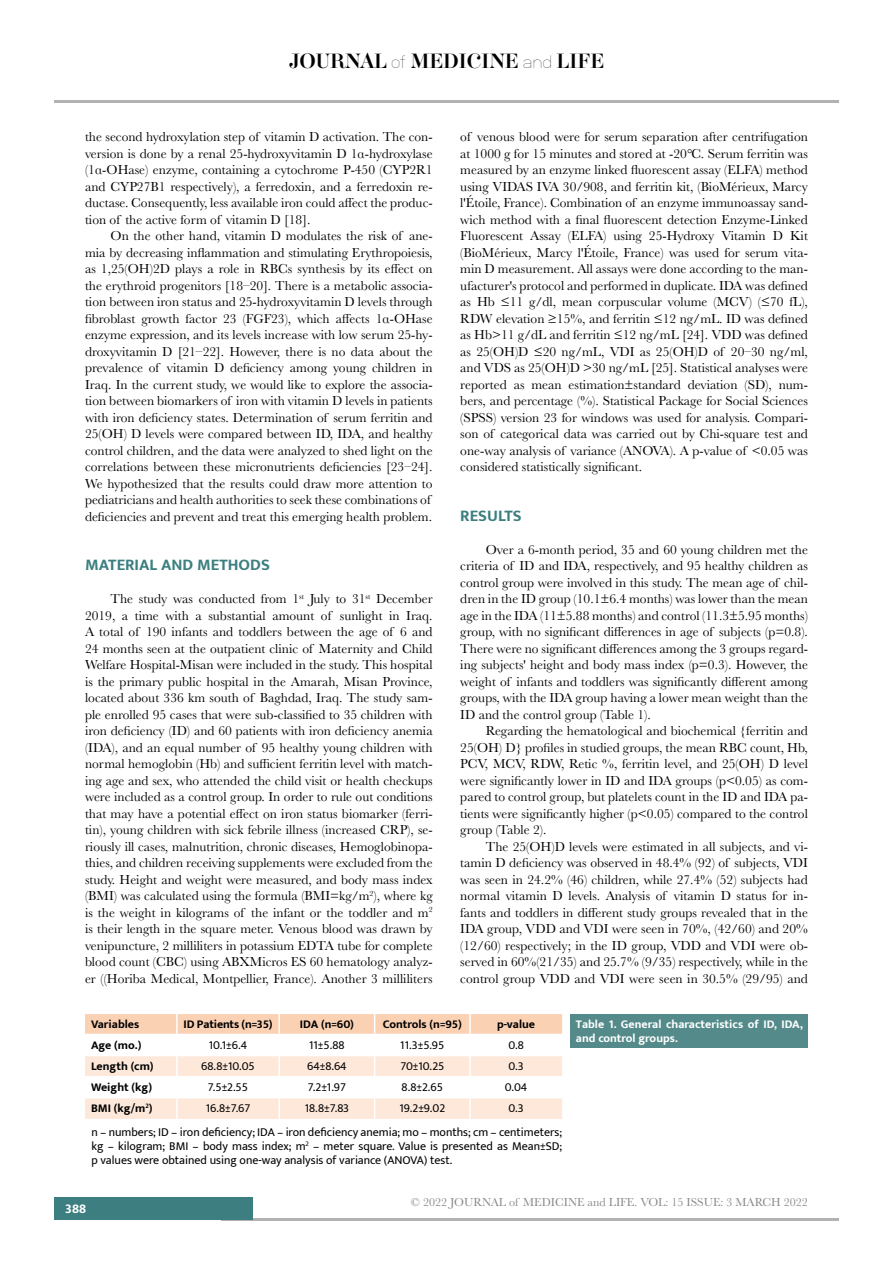
<style>
.page{position:relative;width:893px;height:1263px;background:#fff}
.page>*{position:absolute;margin:0;border:0;box-sizing:border-box;transform-origin:0 0}
.t1{font:18px "Aker Brygge Display";color:#000}
.t2{font:700 16.5px "Mukta";color:#3d7f80}
.t3{font:13.5px/16.5px "Baskerville";color:#000;text-align:justify}
.t4{font:700 13.5px "Mukta";color:#fff}
.t5{font:12px/14.4px "Mukta";color:#000;text-align:justify}
.t6{font:700 12px "Mukta";color:#000}
.t7{font:700 12px/14.4px "Mukta";color:#fff}
.t8{font:12px "Baskerville";color:#878787}
.s1{font-family:"Neubau Grotesk Lei"}
</style>
<div class="page">
<hr style="left:221px;top:1218px;width:618px;height:2px;background:#b3b2b2">
<div style="left:54px;top:1198px;width:198px;height:22px;background:#3d7f80"></div>
<hr style="left:54px;top:100px;width:785px;height:2px;background:#b3b2b2">
<svg style="left:85px;top:1014px;width:477px;height:105px"></svg>
<hr style="left:469px;top:1098px;width:2px;height:21px;background:#fff">
<hr style="left:85px;top:1055px;width:92px;height:1px;background:#fff">
<hr style="left:177px;top:1055px;width:102px;height:1px;background:#fff">
<hr style="left:279px;top:1055px;width:96px;height:1px;background:#fff">
<hr style="left:375px;top:1055px;width:95px;height:1px;background:#fff">
<hr style="left:470px;top:1055px;width:92px;height:1px;background:#fff">
<hr style="left:85px;top:1097px;width:92px;height:1px;background:#fff">
<hr style="left:177px;top:1097px;width:102px;height:1px;background:#fff">
<hr style="left:279px;top:1097px;width:96px;height:1px;background:#fff">
<hr style="left:375px;top:1097px;width:95px;height:1px;background:#fff">
<hr style="left:470px;top:1097px;width:92px;height:1px;background:#fff">
<div style="left:571px;top:1014px;width:237px;height:34px;background:#548a8a"></div>
<h1 class="t1" style="left:289px;top:49px;width:317px">JOURNAL <span class="s1">of</span> MEDICINE <span class="s1">and</span> LIFE</h1>
<p class="t3" style="left:85px;top:129px;width:349px">the second hydroxylation step of vitamin D activation. The con&shy;version is done by a renal 25-hydroxyvitamin D 1α-hydroxylase (1α-OHase) enzyme, containing a cytochrome P-450 (CYP2R1 and CYP27B1 respectively), a ferredoxin, and a ferredoxin re&shy;ductase. Consequently, less available iron could affect the produc&shy;tion of the active form of vitamin D [18].</p>
<p class="t3" style="left:85px;top:228px;width:349px;text-align:left;text-indent:26px">On the other hand, vitamin D modulates the risk of ane&shy;mia by decreasing inflammation and stimulating Erythropoiesis, as 1,25(OH)2D plays a role in RBCs synthesis by its effect on the erythroid progenitors [18–20]. There is a metabolic associa&shy;tion between iron status and 25-hydroxyvitamin D levels through fibroblast growth factor 23 (FGF23), which affects 1α-OHase enzyme expression, and its levels increase with low serum 25-hy&shy;droxyvitamin D [21–22]. However, there is no data about the prevalence of vitamin D deficiency among young children in Iraq. In the current study, we would like to explore the associa&shy;tion between biomarkers of iron with vitamin D levels in patients with iron deficiency states. Determination of serum ferritin and 25(OH) D levels were compared between ID, IDA, and healthy control children, and the data were analyzed to shed light on the correlations between these micronutrients deficiencies [23–24].<br>We hypothesized that the results could draw more attention to pediatricians and health authorities to seek these combinations of deficiencies and prevent and treat this emerging health problem.</p>
<p class="t2" style="left:85px;top:555px;width:186px">MATERIAL AND METHODS</p>
<p class="t3" style="left:85px;top:591px;width:349px;text-indent:26px">The study was conducted from 1<sup>st</sup> July to 31<sup>st</sup> December 2019, a time with a substantial amount of sunlight in Iraq.<br>A total of 190 infants and toddlers between the age of 6 and 24 months seen at the outpatient clinic of Maternity and Child Welfare Hospital-Misan were included in the study. This hospital is the primary public hospital in the Amarah, Misan Province, located about 336 km south of Baghdad, Iraq. The study sam&shy;ple enrolled 95 cases that were sub-classified to 35 children with iron deficiency (ID) and 60 patients with iron deficiency anemia (IDA), and an equal number of 95 healthy young children with normal hemoglobin (Hb) and sufficient ferritin level with match&shy;ing age and sex, who attended the child visit or health checkups were included as a control group. In order to rule out conditions that may have a potential effect on iron status biomarker (ferri&shy;tin), young children with sick febrile illness (increased CRP), se&shy;riously ill cases, malnutrition, chronic diseases, Hemoglobinopa&shy;thies, and children receiving supplements were excluded from the study. Height and weight were measured, and body mass index (BMI) was calculated using the formula (BMI=kg/m<sup>2</sup>), where kg is the weight in kilograms of the infant or the toddler and m<sup>2 </sup>is their length in the square meter. Venous blood was drawn by venipuncture, 2 milliliters in potassium EDTA tube for complete blood count (CBC) using ABXMicros ES 60 hematology analyz&shy;er ((Horiba Medical, Montpellier, France). Another 3 milliliters</p>
<p class="t3" style="left:460px;top:129px;width:349px">of venous blood were for serum separation after centrifugation at 1000 g for 15 minutes and stored at -20℃. Serum ferritin was measured by an enzyme linked fluorescent assay (ELFA) method using VIDAS IVA 30/908, and ferritin kit, (BioMérieux, Marcy l'Étoile, France). Combination of an enzyme immunoassay sand&shy;wich method with a final fluorescent detection Enzyme-Linked Fluorescent Assay (ELFA) using 25-Hydroxy Vitamin D Kit (BioMérieux, Marcy l'Étoile, France) was used for serum vita&shy;min D measurement. All assays were done according to the man&shy;ufacturer's protocol and performed in duplicate. IDA was defined as Hb ≤11 g/dl, mean corpuscular volume (MCV) (≤70 fL), RDW elevation ≥15%, and ferritin ≤12 ng/mL. ID was defined as Hb&gt;11 g/dL and ferritin ≤12 ng/mL [24]. VDD was defined as 25(OH)D ≤20 ng/mL, VDI as 25(OH)D of 20–30 ng/ml, and VDS as 25(OH)D &gt;30 ng/mL [25]. Statistical analyses were reported as mean estimation±standard deviation (SD), num&shy;bers, and percentage (%). Statistical Package for Social Sciences (SPSS) version 23 for windows was used for analysis. Compari&shy;son of categorical data was carried out by Chi-square test and one-way analysis of variance (ANOVA). A p-value of &lt;0.05 was considered statistically significant.</p>
<p class="t2" style="left:460px;top:505px;width:63px">RESULTS</p>
<p class="t3" style="left:460px;top:541px;width:349px;text-indent:26px">Over a 6-month period, 35 and 60 young children met the criteria of ID and IDA, respectively, and 95 healthy children as control group were involved in this study. The mean age of chil&shy;dren in the ID group (10.1±6.4 months) was lower than the mean age in the IDA (11±5.88 months) and control (11.3±5.95 months) group, with no significant differences in age of subjects (p=0.8).<br>There were no significant differences among the 3 groups regard&shy;ing subjects' height and body mass index (p=0.3). However, the weight of infants and toddlers was significantly different among groups, with the IDA group having a lower mean weight than the ID and the control group (Table 1).</p>
<p class="t3" style="left:460px;top:723px;width:349px;text-indent:26px">Regarding the hematological and biochemical {ferritin and 25(OH) D} profiles in studied groups, the mean RBC count, Hb, PCV, MCV, RDW, Retic %, ferritin level, and 25(OH) D level were significantly lower in ID and IDA groups (p&lt;0.05) as com&shy;pared to control group, but platelets count in the ID and IDA pa&shy;tients were significantly higher (p&lt;0.05) compared to the control group (Table 2).</p>
<p class="t3" style="left:460px;top:838px;width:349px;text-indent:26px">The 25(OH)D levels were estimated in all subjects, and vi&shy;tamin D deficiency was observed in 48.4% (92) of subjects, VDI was seen in 24.2% (46) children, while 27.4% (52) subjects had normal vitamin D levels. Analysis of vitamin D status for in&shy;fants and toddlers in different study groups revealed that in the IDA group, VDD and VDI were seen in 70%, (42/60) and 20% (12/60) respectively; in the ID group, VDD and VDI were ob&shy;served in 60%(21/35) and 25.7% (9/35) respectively, while in the control group VDD and VDI were seen in 30.5% (29/95) and</p>
<p class="t6" style="left:91px;top:1016px;width:50px">Variables</p>
<p class="t6" style="left:184px;top:1016px;width:90px">ID Patients (n=35)</p>
<p class="t6" style="left:300px;top:1016px;width:56px">IDA (n=60)</p>
<p class="t6" style="left:383px;top:1016px;width:81px">Controls (n=95)</p>
<p class="t6" style="left:497px;top:1016px;width:40px">p-value</p>
<p class="t6" style="left:91px;top:1037px;width:52px">Age (mo.)</p>
<p class="t5" style="left:209px;top:1037px;width:40px">10.1±6.4</p>
<p class="t5" style="left:309px;top:1037px;width:37px">11±5.88</p>
<p class="t5" style="left:400px;top:1037px;width:46px">11.3±5.95</p>
<p class="t5" style="left:508px;top:1037px;width:17px">0.8</p>
<p class="t6" style="left:91px;top:1059px;width:64px">Length (cm)</p>
<p class="t5" style="left:201px;top:1058px;width:55px">68.8±10.05</p>
<p class="t5" style="left:307px;top:1058px;width:41px">64±8.64</p>
<p class="t5" style="left:400px;top:1058px;width:45px">70±10.25</p>
<p class="t5" style="left:508px;top:1058px;width:17px">0.3</p>
<p class="t6" style="left:91px;top:1080px;width:63px">Weight (kg)</p>
<p class="t5" style="left:208px;top:1079px;width:42px">7.5±2.55</p>
<p class="t5" style="left:308px;top:1079px;width:40px">7.2±1.97</p>
<p class="t5" style="left:402px;top:1079px;width:43px">8.8±2.65</p>
<p class="t5" style="left:505px;top:1079px;width:24px">0.04</p>
<p class="t6" style="left:91px;top:1101px;width:63px">BMI (kg/m<sup>2</sup>)</p>
<p class="t5" style="left:206px;top:1101px;width:46px">16.8±7.67</p>
<p class="t5" style="left:305px;top:1101px;width:46px">18.8±7.83</p>
<p class="t5" style="left:399px;top:1101px;width:47px">19.2±9.02</p>
<p class="t5" style="left:508px;top:1101px;width:17px">0.3</p>
<p class="t5" style="left:91px;top:1124px;width:472px">n – numbers; ID – iron deficiency; IDA – iron deficiency anemia; mo – months; cm – centimeters; kg – kilogram; BMI – body mass index; m<sup>2</sup> – meter square. Value is presented as Mean±SD; p values were obtained using one-way analysis of variance (ANOVA) test.</p>
<p class="t7" style="left:576px;top:1016px;width:228px">Table 1. General characteristics of ID, IDA, and control groups.</p>
<p class="t4" style="left:65px;top:1200px;width:22px">388</p>
<p class="t8" style="left:411px;top:1195px;width:398px">© 2022 JOURNAL of MEDICINE and LIFE. VOL: 15 ISSUE: 3 MARCH 2022</p>
</div>
